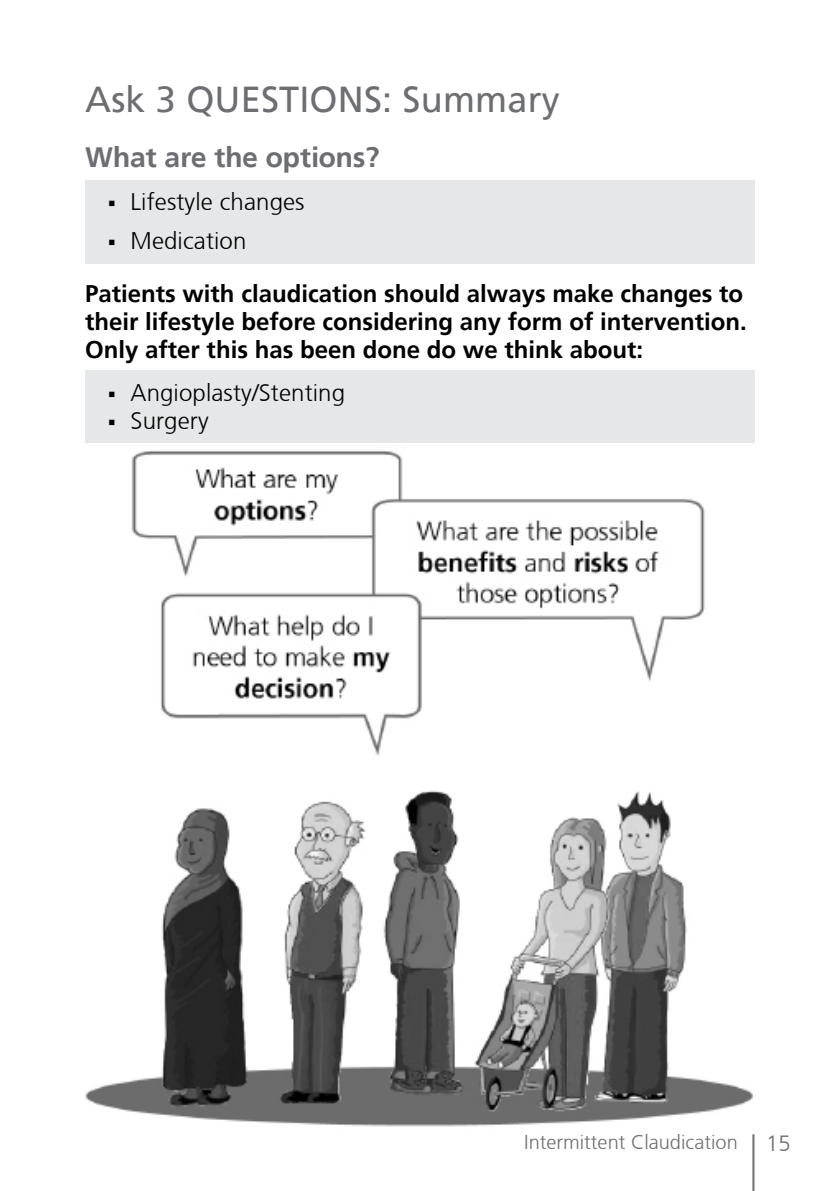
<style>
.page{position:relative;width:840px;height:1191px;background:#fff}
.page>*{position:absolute;margin:0;border:0;box-sizing:border-box;transform-origin:0 0}
.t1{font:36px "Frutiger";letter-spacing:.005em;color:#6d6e71}
.t2{font:700 28px "Frutiger Linotype";color:#6d6e71}
.t3{font:700 24px/28px "Frutiger";color:#000}
.t4{font:300 24px/39.4px "Frutiger CE";letter-spacing:.005em;color:#000}
.t5{font:300 22px "Frutiger CE";color:#6d6e71}
.t6{font:300 20px "Frutiger CE";color:#6d6e71}
</style>
<div class="page">
<div style="left:85px;top:370px;width:669px;height:84px;background:#e6e7e8"></div>
<img style="left:85px;top:444px;width:669px;height:683px">
<div style="left:85px;top:180px;width:669px;height:84px;background:#e6e7e8"></div>
<hr style="left:752px;top:1134px;width:2px;height:57px;background:#6d6e71">
<h1 class="t1" style="left:85px;top:78px;width:476px">Ask 3 QUESTIONS: Summary</h1>
<p class="t2" style="left:85px;top:140px;width:296px">What are the options?</p>
<p class="t4" style="left:130px;top:181px;width:175px">Lifestyle changes<br>Medication</p>
<p class="t3" style="left:85px;top:280px;width:663px">Patients with claudication should always make changes to their lifestyle before considering any form of intervention.<br>Only after this has been done do we think about:</p>
<p class="t4" style="left:130px;top:378px;width:216px;line-height:28px">Angioplasty/Stenting<br>Surgery</p>
<p class="t6" style="left:524px;top:1130px;width:215px">Intermittent Claudication</p>
<p class="t5" style="left:765px;top:1130px;width:26px">15</p>
</div>
